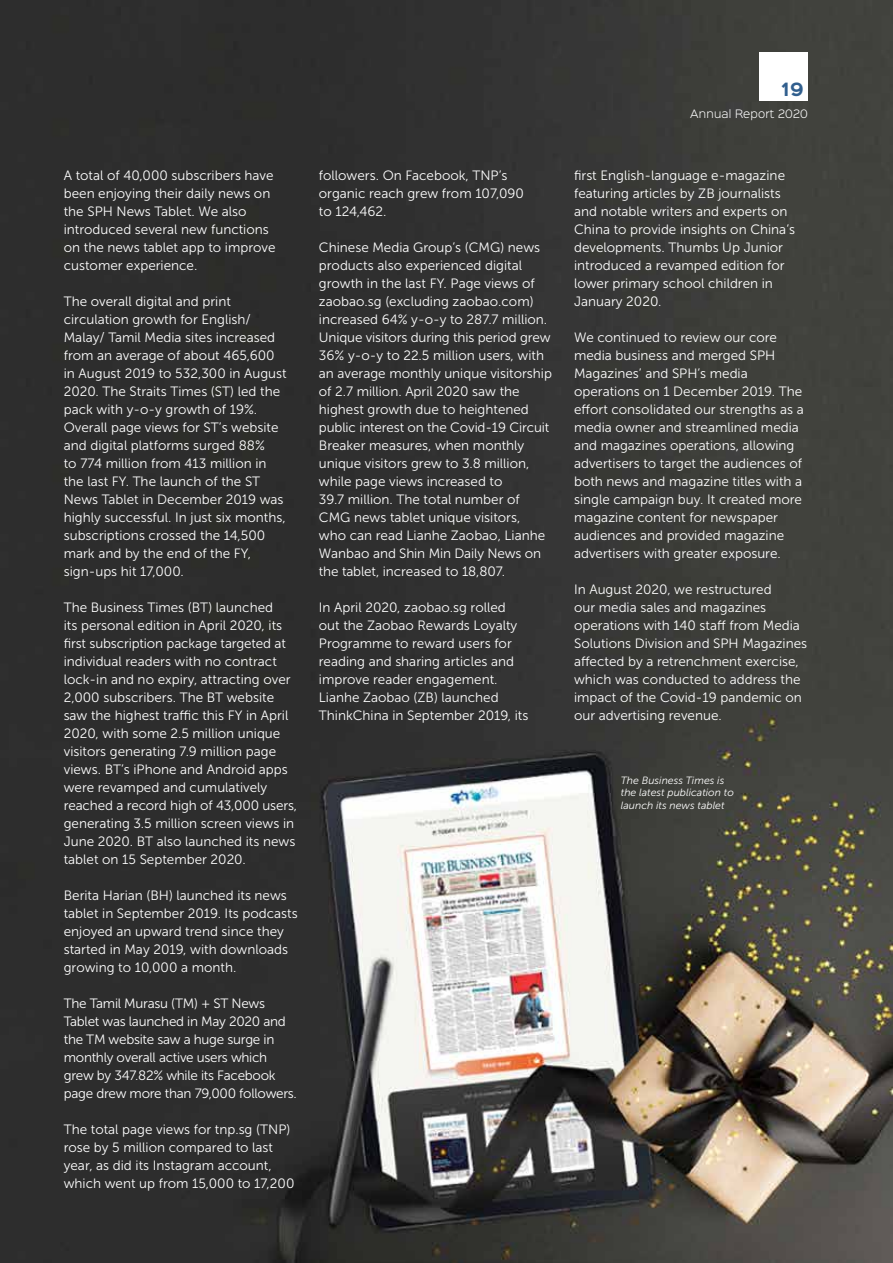
<style>
.page{position:relative;width:893px;height:1263px;background:#fff}
.page>*{position:absolute;margin:0;border:0;box-sizing:border-box;transform-origin:0 0}
.t1{font:700 16.5px "Sinkin Sans 700";color:#315f8e}
.t2{font:13.5px/18px "Museo Sans 300";color:#fff}
.t3{font:13.5px/18px "Museo Sans 300";letter-spacing:-.02em;color:#fff}
.t4{font:italic 10.5px/12.6px "Museo Sans 300";color:#fff}
.t5{font:300 10.5px "Sinkin Sans 300";letter-spacing:.02em;color:#fff}
</style>
<div class="page">
<img style="left:0;top:0;width:893px;height:1263px">
<div style="left:759px;top:52px;width:49px;height:48px;background:#fff"></div>
<p class="t2" style="left:64px;top:167px;width:213px">A total of 40,000 subscribers have been enjoying their daily news on the SPH News Tablet. We also introduced several new functions on the news tablet app to improve customer experience.</p>
<p class="t2" style="left:64px;top:293px;width:224px">The overall digital and print circulation growth for English/<br>Malay/ Tamil Media sites increased from an average of about 465,600 in August 2019 to 532,300 in August<br>2020. The Straits Times (ST) led the pack with y-o-y growth of 19%.<br>Overall page views for ST’s website and digital platforms surged 88%<br>to 774 million from 413 million in the last FY. The launch of the ST<br>News Tablet in December 2019 was highly successful. In just six months, subscriptions crossed the 14,500 mark and by the end of the FY, sign-ups hit 17,000.</p>
<p class="t2" style="left:64px;top:599px;width:235px">The Business Times (BT) launched<br>its personal edition in April 2020, its first subscription package targeted at individual readers with no contract lock-in and no expiry, attracting over 2,000 subscribers. The BT website saw the highest traffic this FY in April 2020, with some 2.5 million unique visitors generating 7.9 million page views. BT’s iPhone and Android apps were revamped and cumulatively reached a record high of 43,000 users, generating 3.5 million screen views in June 2020. BT also launched its news tablet on 15 September 2020.</p>
<p class="t2" style="left:64px;top:887px;width:235px">Berita Harian (BH) launched its news tablet in September 2019. Its podcasts enjoyed an upward trend since they started in May 2019, with downloads growing to 10,000 a month.</p>
<p class="t3" style="left:64px;top:995px;width:235px">The Tamil Murasu (TM) + ST News Tablet was launched in May 2020 and the TM website saw a huge surge in monthly overall active users which grew by 347.82% while its Facebook page drew more than 79,000 followers.</p>
<p class="t2" style="left:64px;top:1120px;width:232px">The total page views for tnp.sg (TNP) rose by 5 million compared to last year, as did its Instagram account, which went up from 15,000 to 17,200</p>
<p class="t2" style="left:319px;top:166px;width:207px">followers. On Facebook, TNP’s organic reach grew from 107,090 to 124,462.</p>
<p class="t2" style="left:319px;top:238px;width:235px">Chinese Media Group’s (CMG) news products also experienced digital growth in the last FY. Page views of zaobao.sg (excluding zaobao.com) increased 64% y-o-y to 287.7 million.<br>Unique visitors during this period grew 36% y-o-y to 22.5 million users, with an average monthly unique visitorship of 2.7 million. April 2020 saw the highest growth due to heightened public interest on the Covid-19 Circuit Breaker measures, when monthly unique visitors grew to 3.8 million, while page views increased to<br>39.7 million. The total number of CMG news tablet unique visitors,<br>who can read Lianhe Zaobao, Lianhe Wanbao and Shin Min Daily News on the tablet, increased to 18,807.</p>
<p class="t2" style="left:319px;top:598px;width:211px">In April 2020, zaobao.sg rolled out the Zaobao Rewards Loyalty<br>Programme to reward users for reading and sharing articles and improve reader engagement.<br>Lianhe Zaobao (ZB) launched<br>ThinkChina in September 2019, its</p>
<p class="t1" style="left:781px;top:81px;width:24px">19</p>
<p class="t5" style="left:690px;top:106px;width:119px">Annual Report 2020</p>
<p class="t2" style="left:574px;top:166px;width:223px">first English-language e-magazine featuring articles by ZB journalists and notable writers and experts on<br>China to provide insights on China’s developments. Thumbs Up Junior introduced a revamped edition for lower primary school children in<br>January 2020.</p>
<p class="t2" style="left:574px;top:328px;width:231px">We continued to review our core media business and merged SPH Magazines’ and SPH’s media operations on 1 December 2019. The effort consolidated our strengths as a media owner and streamlined media and magazines operations, allowing advertisers to target the audiences of both news and magazine titles with a single campaign buy. It created more magazine content for newspaper audiences and provided magazine advertisers with greater exposure.</p>
<p class="t2" style="left:574px;top:580px;width:235px">In August 2020, we restructured<br>our media sales and magazines operations with 140 staff from Media Solutions Division and SPH Magazines affected by a retrenchment exercise, which was conducted to address the impact of the Covid-19 pandemic on our advertising revenue.</p>
<p class="t4" style="left:621px;top:774px;width:115px">The Business Times is the latest publication to launch its news tablet</p>
</div>
